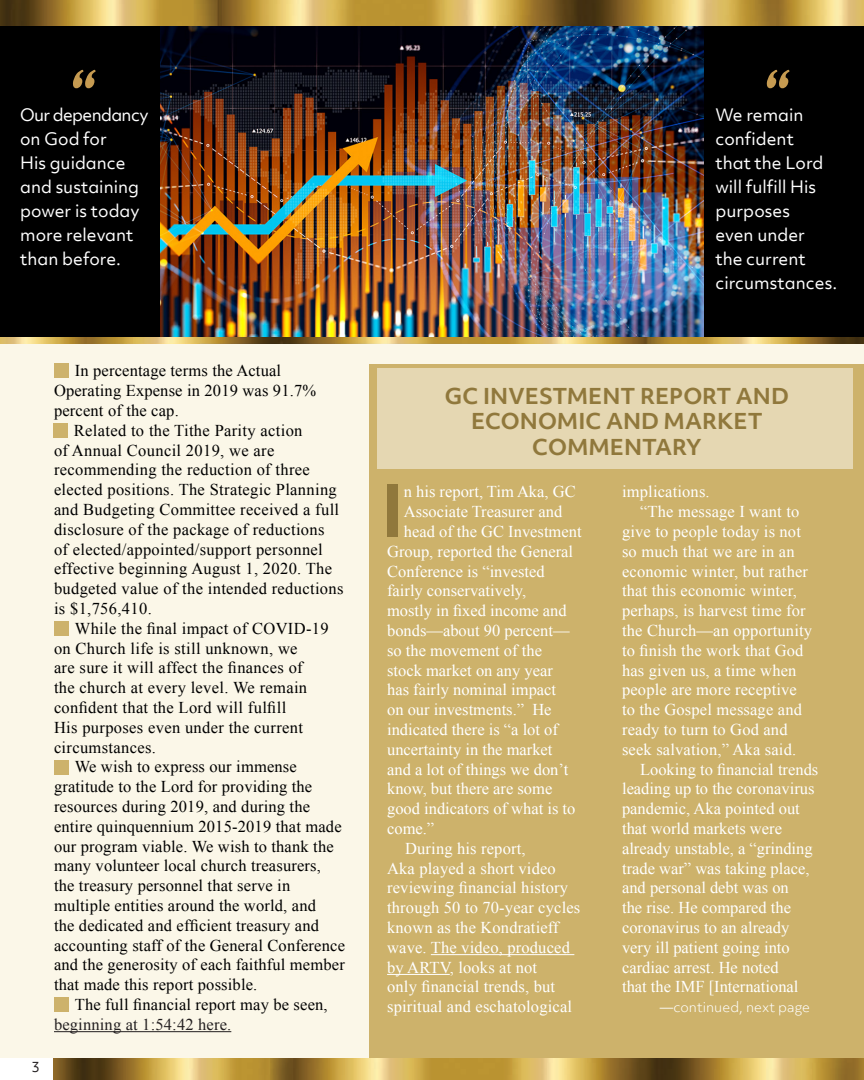
<style>
.page{position:relative;width:864px;height:1080px;background:#fff}
.page>*{position:absolute;margin:0;border:0;box-sizing:border-box;transform-origin:0 0}
.t1{font:135px "Kon Tiki Lounge JF";color:#c69b51}
.t2{font:700 68.55px "Objektiv Mk 2";color:#90783c}
.t3{font:700 21px/25.2px "Objektiv Mk 2";color:#90783c;text-align:center}
.t4{font:16.5px/19.8px "Times New Roman";color:#fff}
.t5{font:16.5px/19.8px "Times New Roman";letter-spacing:.01em;color:#000}
.t6{font:16.5px/24px "Objektiv Mk 2";color:#fff}
.t7{font:300 13.5px "Objektiv Mk 3";color:#fff}
.t8{font:13.5px "Objektiv Mk 3";color:#231f20}
.s1{color:#231f20}
</style>
<div class="page">
<img style="left:53px;top:1058px;width:811px;height:22px">
<div style="left:0;top:0;width:864px;height:1058px;background:#fbf7e8"></div>
<img style="left:0;top:336px;width:864px;height:8px">
<div style="left:0;top:0;width:864px;height:336px;background:#000"></div>
<hr style="left:54px;top:1031px;width:177px;height:1px;background:#231f20">
<img style="left:161px;top:25px;width:542px;height:311px">
<img style="left:0;top:0;width:864px;height:25px">
<div style="left:370px;top:364px;width:494px;height:694px;background:#cdb26b"></div>
<hr style="left:431px;top:954px;width:143px;height:1px;background:#fff">
<hr style="left:387px;top:974px;width:63px;height:1px;background:#fff">
<div style="left:377px;top:369px;width:476px;height:100px;background:#e5d7b2"></div>
<div style="left:54px;top:364px;width:14px;height:14px;background:#cdb26b"></div>
<div style="left:53px;top:424px;width:14px;height:14px;background:#cdb26b"></div>
<div style="left:54px;top:622px;width:14px;height:14px;background:#cdb26b"></div>
<div style="left:54px;top:760px;width:14px;height:14px;background:#cdb26b"></div>
<div style="left:54px;top:998px;width:14px;height:14px;background:#cdb26b"></div>
<p class="t1" style="left:70px;top:27px;width:30px">“</p>
<p class="t6" style="left:20px;top:103px;width:130px">Our dependancy on God for<br>His guidance and sustaining power is today more relevant than before.</p>
<p class="t8" style="left:32px;top:1057px;width:10px">3</p>
<p class="t5" style="left:54px;top:361px;width:264px;text-indent:21px">In percentage terms the Actual<br>Operating Expense in 2019 was 91.7% percent of the cap.</p>
<p class="t5" style="left:54px;top:420px;width:291px;text-indent:20px">Related to the Tithe Parity action<br>of Annual Council 2019, we are recommending the reduction of three elected positions. The Strategic Planning and Budgeting Committee received a full disclosure of the package of reductions<br>of elected/appointed/support personnel effective beginning August 1, 2020. The budgeted value of the intended reductions is $1,756,410.</p>
<p class="t5" style="left:54px;top:618px;width:276px;text-indent:21px">While the final impact of COVID-19 on Church life is still unknown, we<br>are sure it will affect the finances of<br>the church at every level. We remain confident that the Lord will fulfill<br>His purposes even under the current circumstances.</p>
<p class="t5" style="left:54px;top:757px;width:292px;text-indent:21px">We wish to express our immense gratitude to the Lord for providing the resources during 2019, and during the entire quinquennium 2015-2019 that made our program viable. We wish to thank the many volunteer local church treasurers, the treasury personnel that serve in multiple entities around the world, and<br>the dedicated and efficient treasury and accounting staff of the General Conference and the generosity of each faithful member that made this report possible.</p>
<p class="t5" style="left:54px;top:994px;width:275px;text-indent:21px">The full financial report may be seen, <span class="s1">beginning at 1:54:42 here.</span></p>
<p class="t1" style="left:764px;top:27px;width:30px">“</p>
<p class="t6" style="left:716px;top:103px;width:123px">We remain confident<br>that the Lord will fulfill His purposes<br>even under<br>the current circumstances.</p>
<p class="t3" style="left:445px;top:383px;width:345px">GC INVESTMENT REPORT AND<br>ECONOMIC AND MARKET<br>COMMENTARY</p>
<p class="t4" style="left:622px;top:482px;width:89px">implications.</p>
<p class="t4" style="left:622px;top:502px;width:192px;text-indent:18px">“The message I want to give to people today is not so much that we are in an economic winter, but rather that this economic winter, perhaps, is harvest time for the Church—an opportunity to finish the work that God has given us, a time when people are more receptive to the Gospel message and ready to turn to God and seek salvation,” Aka said.</p>
<p class="t4" style="left:622px;top:759px;width:198px;text-indent:18px">Looking to financial trends leading up to the coronavirus pandemic, Aka pointed out that world markets were already unstable, a “grinding trade war” was taking place, and personal debt was on<br>the rise. He compared the coronavirus to an already very ill patient going into cardiac arrest. He noted<br>that the IMF [International</p>
<p class="t2" style="left:381px;top:463px;width:24px">I</p>
<p class="t4" style="left:404px;top:482px;width:173px">n his report, Tim Aka, GC</p>
<p class="t4" style="left:404px;top:502px;width:160px">Associate Treasurer and</p>
<p class="t4" style="left:404px;top:521px;width:179px">head of the GC Investment</p>
<p class="t4" style="left:387px;top:541px;width:188px">Group, reported the General</p>
<p class="t4" style="left:387px;top:561px;width:159px">Conference is “invested</p>
<p class="t4" style="left:387px;top:581px;width:141px">fairly conservatively,</p>
<p class="t4" style="left:387px;top:601px;width:181px">mostly in fixed income and</p>
<p class="t4" style="left:387px;top:620px;width:184px">bonds—about 90 percent—</p>
<p class="t4" style="left:387px;top:640px;width:156px">so the movement of the</p>
<p class="t4" style="left:387px;top:660px;width:167px">stock market on any year</p>
<p class="t4" style="left:387px;top:680px;width:171px">has fairly nominal impact</p>
<p class="t4" style="left:387px;top:700px;width:166px">on our investments.” He</p>
<p class="t4" style="left:387px;top:719px;width:172px">indicated there is “a lot of</p>
<p class="t4" style="left:387px;top:739px;width:167px">uncertainty in the market</p>
<p class="t4" style="left:387px;top:759px;width:183px">and a lot of things we don’t</p>
<p class="t4" style="left:387px;top:779px;width:167px">know, but there are some</p>
<p class="t4" style="left:387px;top:799px;width:190px">good indicators of what is to</p>
<p class="t4" style="left:387px;top:818px;width:49px">come.”</p>
<p class="t4" style="left:387px;top:838px;width:195px;text-indent:18px">During his report,<br>Aka played a short video reviewing financial history through 50 to 70-year cycles known as the Kondratieff wave. The video, produced by ARTV, looks at not<br>only financial trends, but spiritual and eschatological</p>
<p class="t7" style="left:660px;top:998px;width:152px">—continued, next page</p>
</div>
